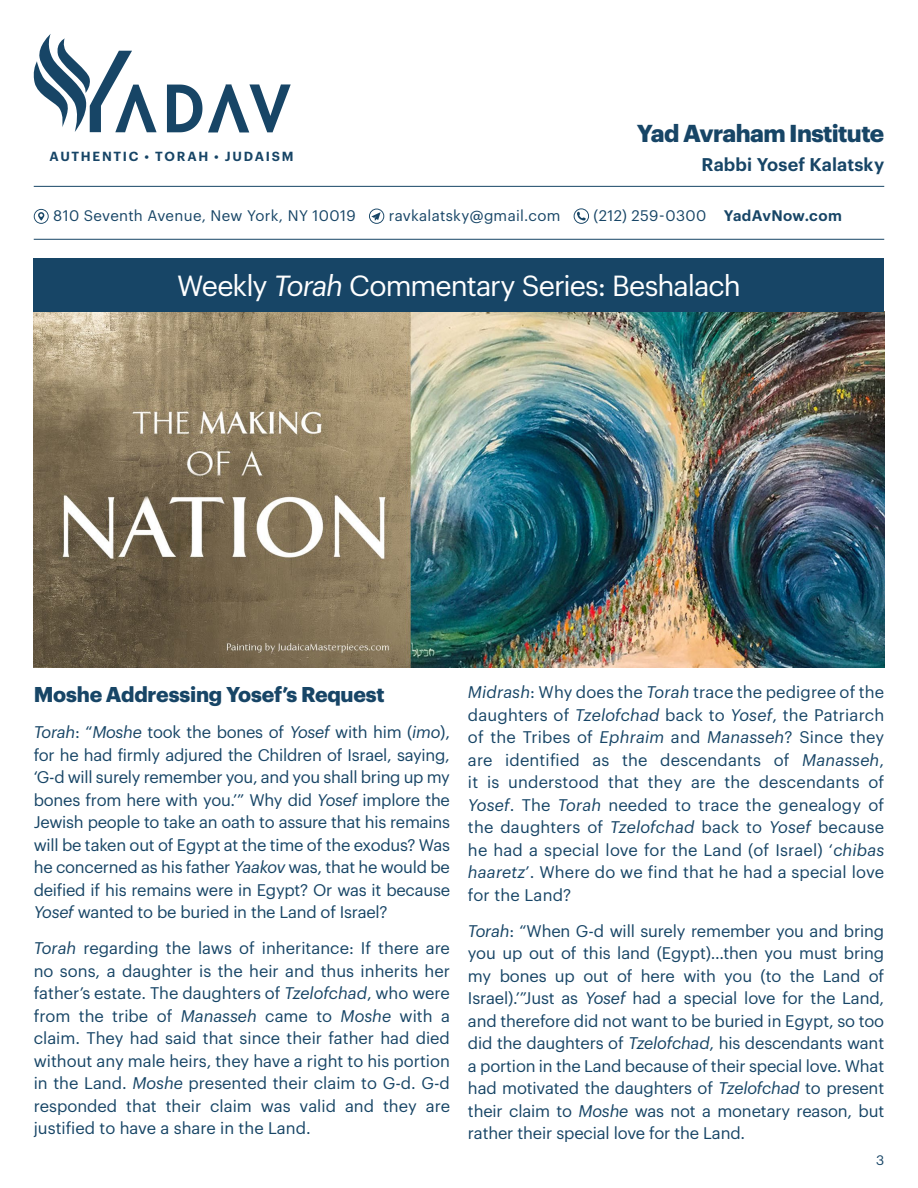
<style>
.page{position:relative;width:918px;height:1188px;background:#fff}
.page>*{position:absolute;margin:0;border:0;box-sizing:border-box;transform-origin:0 0}
.t1{font:28.5px "Graphik";letter-spacing:-.03em;color:#fff}
.t2{font:700 24px "Graphik";letter-spacing:-.025em;color:#174566}
.t3{font:700 21px "Graphik";letter-spacing:-.01em;color:#174566}
.t4{font:600 18px "Graphik";letter-spacing:.01em;color:#174566}
.t5{font:16.5px/22.5px "Graphik";letter-spacing:-.01em;color:#174566;text-align:justify}
.t6{font:15px "Graphik";letter-spacing:.02em;color:#174566}
.t7{font:13.5px "Graphik";color:#174566}
.t8{font:600 12.9px "Graphik";letter-spacing:.135em;color:#174566}
.s1{font-weight:600}
.s2{font-style:italic}
</style>
<div class="page">
<img style="left:34px;top:312px;width:850px;height:356px">
<svg style="left:167px;top:85px;width:35px;height:47px"></svg>
<svg style="left:208px;top:84px;width:83px;height:48px"></svg>
<svg style="left:33px;top:34px;width:124px;height:98px"></svg>
<div style="left:34px;top:258px;width:850px;height:54px;background:#174566"></div>
<svg style="left:34px;top:209px;width:15px;height:15px"></svg>
<svg style="left:369px;top:209px;width:15px;height:15px"></svg>
<svg style="left:574px;top:208px;width:15px;height:16px"></svg>
<hr style="left:34px;top:186px;width:850px;height:1px;background:#174566">
<hr style="left:34px;top:239px;width:850px;height:1px;background:#174566">
<p class="t8" style="left:50px;top:146px;width:245px">AUTHENTIC • TORAH • JUDAISM</p>
<h2 class="t2" style="left:637px;top:115px;width:249px">Yad Avraham Institute</h2>
<p class="t4" style="left:702px;top:151px;width:184px">Rabbi Yosef Kalatsky</p>
<p class="t6" style="left:53px;top:204px;width:304px">810 Seventh Avenue, New York, NY 10019</p>
<p class="t6" style="left:389px;top:204px;width:173px">ravkalatsky@gmail.com</p>
<p class="t6" style="left:594px;top:204px;width:250px">(212) 259-0300 <span class="s1">YadAvNow.com</span></p>
<h1 class="t1" style="left:177px;top:265px;width:565px">Weekly <span class="s2">Torah</span> Commentary Series: Beshalach</h1>
<p class="t3" style="left:34px;top:678px;width:352px">Moshe Addressing Yosef’s Request</p>
<p class="t5" style="left:34px;top:719px;width:418px"><span class="s2">Torah</span>: “<span class="s2">Moshe</span> took the bones of <span class="s2">Yosef</span> with him (<span class="s2">imo</span>), for he had firmly adjured the Children of Israel, saying, ‘G-d will surely remember you, and you shall bring up my bones from here with you.’” Why did <span class="s2">Yosef</span> implore the Jewish people to take an oath to assure that his remains will be taken out of Egypt at the time of the exodus? Was he concerned as his father <span class="s2">Yaakov</span> was, that he would be deified if his remains were in Egypt? Or was it because <span class="s2">Yosef</span> wanted to be buried in the Land of Israel?</p>
<p class="t5" style="left:34px;top:935px;width:418px"><span class="s2">Torah</span> regarding the laws of inheritance: If there are no sons, a daughter is the heir and thus inherits her father’s estate. The daughters of <span class="s2">Tzelofchad</span>, who were from the tribe of <span class="s2">Manasseh</span> came to <span class="s2">Moshe</span> with a claim. They had said that since their father had died without any male heirs, they have a right to his portion in the Land. <span class="s2">Moshe</span> presented their claim to G-d. G-d responded that their claim was valid and they are justified to have a share in the Land.</p>
<p class="t5" style="left:468px;top:680px;width:418px"><span class="s2">Midrash</span>: Why does the <span class="s2">Torah</span> trace the pedigree of the daughters of <span class="s2">Tzelofchad</span> back to <span class="s2">Yosef</span>, the Patriarch of the Tribes of <span class="s2">Ephraim</span> and <span class="s2">Manasseh</span>? Since they are identified as the descendants of <span class="s2">Manasseh</span>, it is understood that they are the descendants of <span class="s2">Yosef</span>. The <span class="s2">Torah</span> needed to trace the genealogy of the daughters of <span class="s2">Tzelofchad</span> back to <span class="s2">Yosef</span> because he had a special love for the Land (of Israel) ‘<span class="s2">chibas haaretz</span>’. Where do we find that he had a special love for the Land?</p>
<p class="t5" style="left:468px;top:918px;width:418px"><span class="s2">Torah</span>: “When G-d will surely remember you and bring you up out of this land (Egypt)…then you must bring my bones up out of here with you (to the Land of Israel).’”Just as <span class="s2">Yosef</span> had a special love for the Land, and therefore did not want to be buried in Egypt, so too did the daughters of <span class="s2">Tzelofchad</span>, his descendants want a portion in the Land because of their special love. What had motivated the daughters of <span class="s2">Tzelofchad</span> to present their claim to <span class="s2">Moshe</span> was not a monetary reason, but rather their special love for the Land.</p>
<p class="t7" style="left:876px;top:1150px;width:10px">3</p>
</div>
